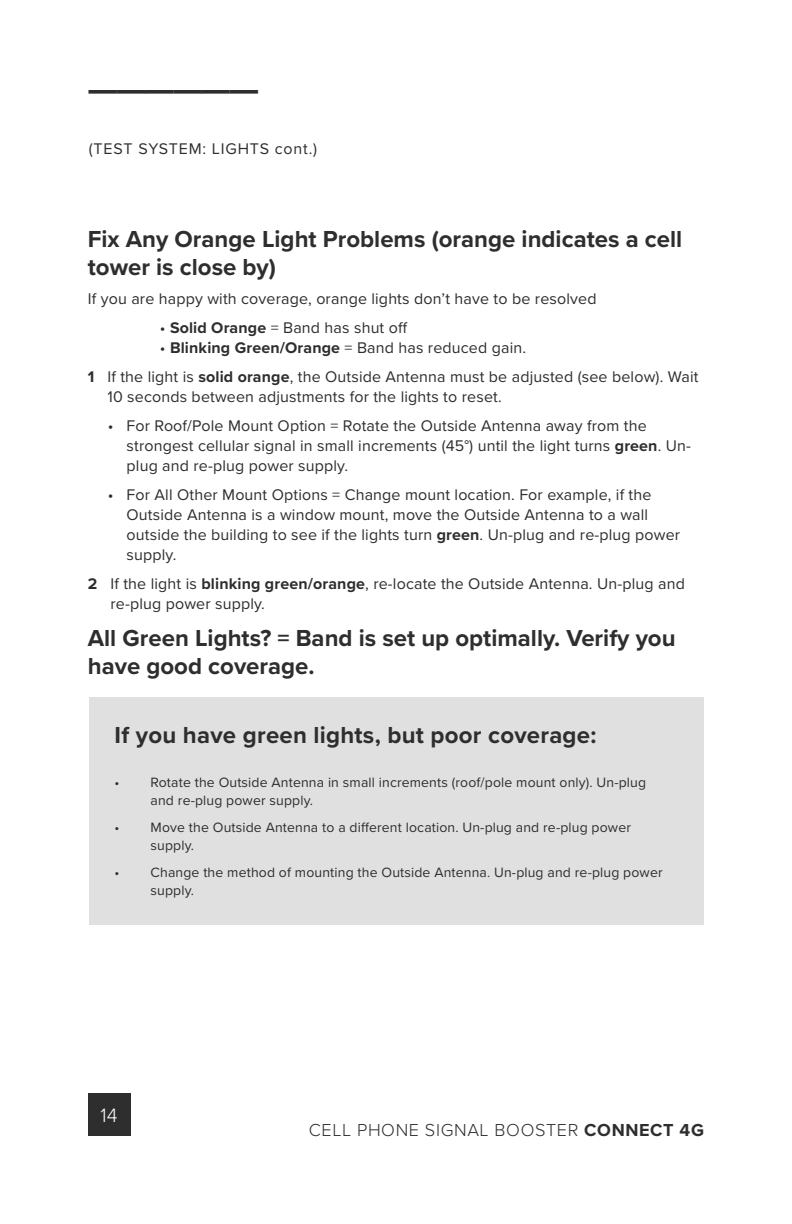
<style>
.page{position:relative;width:792px;height:1224px;background:#fff}
.page>*{position:absolute;margin:0;border:0;box-sizing:border-box;transform-origin:0 0}
.t1{font:600 50px "Proxima Nova";color:#2e2e2e}
.t2{font:700 24px/28px "Proxima Nova";color:#2e2e2e}
.t3{font:300 20px "Proxima Nova";color:#fff}
.t4{font:300 18px "Proxima Nova";letter-spacing:.035em;color:#2e2e2e}
.t5{font:16px/20px "Proxima Nova";letter-spacing:.01em;color:#2e2e2e}
.t6{font:16px "Proxima Nova";letter-spacing:.05em;color:#2e2e2e}
.t7{font:14px/18px "Proxima Nova";letter-spacing:.01em;color:#2e2e2e}
.s1{font-weight:700}
.s2{color:#444}
</style>
<div class="page">
<div style="left:88px;top:1094px;width:42px;height:42px;background:#2e2e2e"></div>
<div style="left:89px;top:698px;width:614px;height:227px;background:#e0e0e0"></div>
<h1 class="t1" style="left:89px;top:41px;width:171px">______</h1>
<p class="t6" style="left:89px;top:142px;width:230px">(TEST SYSTEM: LIGHTS cont.)</p>
<h2 class="t2" style="left:88px;top:227px;width:596px">Fix Any Orange Light Problems (orange indicates a cell tower is close by)</h2>
<p class="t5" style="left:88px;top:290px;width:510px">If you are happy with coverage, orange lights don’t have to be resolved</p>
<p class="t5" style="left:160px;top:319px;width:249px">• <span class="s1">Solid Orange</span> = Band has shut off</p>
<p class="t5" style="left:88px;top:335px;width:612px;line-height:29px;text-indent:72px">• <span class="s1">Blinking Green/Orange</span> = Band has reduced gain.<br><span class="s1">1</span> If the light is <span class="s1">solid orange</span>, the Outside Antenna must be adjusted (see below). Wait</p>
<p class="t5" style="left:107px;top:388px;width:396px">10 seconds between adjustments for the lights to reset.</p>
<p class="t5" style="left:127px;top:417px;width:566px;text-indent:-19px">• For Roof/Pole Mount Option = Rotate the Outside Antenna away from the strongest cellular signal in small increments (45°) until the light turns <span class="s1">green</span>. Un&shy;plug and re-plug power supply.</p>
<p class="t5" style="left:127px;top:486px;width:555px;text-indent:-19px">• For All Other Mount Options = Change mount location. For example, if the Outside Antenna is a window mount, move the Outside Antenna to a wall outside the building to see if the lights turn <span class="s1">green</span>. Un-plug and re-plug power supply.</p>
<p class="t5" style="left:110px;top:575px;width:576px;text-indent:-23px"><span class="s1">2</span> If the light is <span class="s1">blinking green/orange</span>, re-locate the Outside Antenna. Un-plug and re-plug power supply.</p>
<h2 class="t2" style="left:88px;top:626px;width:589px">All Green Lights? = Band is set up optimally. Verify you have good coverage.</h2>
<h2 class="t2" style="left:115px;top:724px;width:483px">If you have green lights, but poor coverage:</h2>
<p class="t7" style="left:151px;top:774px;width:497px;text-indent:-36px">• Rotate the Outside Antenna in small increments (roof/pole mount only). Un-plug and re-plug power supply.</p>
<p class="t7" style="left:151px;top:819px;width:482px;text-indent:-36px">• Move the Outside Antenna to a different location. Un-plug and re-plug power supply.</p>
<p class="t7" style="left:151px;top:864px;width:514px;text-indent:-36px">• Change the method of mounting the Outside Antenna<span class="s2">.</span> Un-plug and re-plug power supply.</p>
<p class="t3" style="left:101px;top:1108px;width:18px">14</p>
<p class="t4" style="left:309px;top:1124px;width:397px">CELL PHONE SIGNAL BOOSTER <span class="s1">CONNECT 4G</span></p>
</div>
